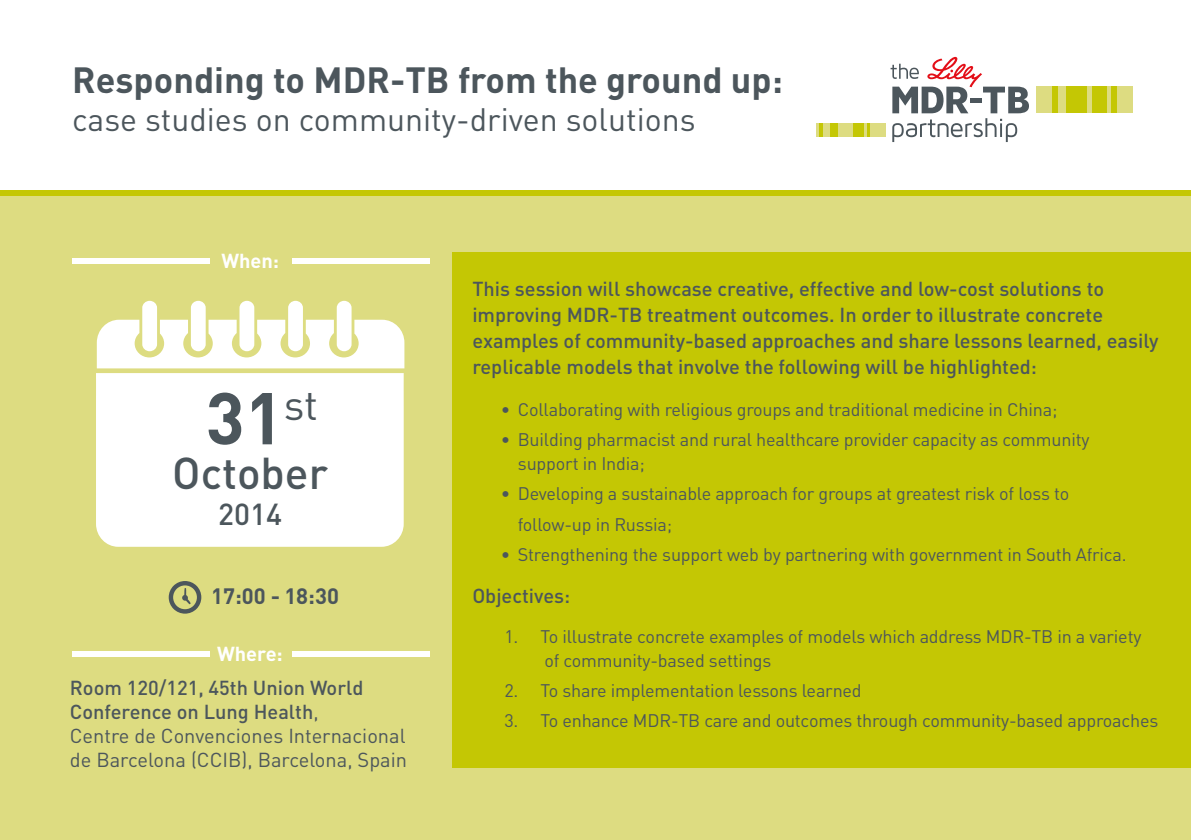
<style>
.page{position:relative;width:1191px;height:840px;background:#fff}
.page>*{position:absolute;margin:0;border:0;box-sizing:border-box;transform-origin:0 0}
.t1{font:700 72px "DIN Pro";color:#4c565c}
.t2{font:500 44px "DIN Pro";color:#4c565c}
.t3{font:700 36px "DIN Pro";color:#4c565c}
.t4{font:32px "DIN Pro";color:#4c565c}
.t5{font:500 30px "DIN Pro";color:#4c565c}
.t6{font:700 22px "DIN Pro";color:#4c565c}
.t7{font:500 20px/26px "DIN Pro";color:#4c565c}
.t8{font:20px/24px "DIN Pro";color:#4c565c}
.t9{font:700 20px "DIN Pro";color:#fff}
.t10{font:18px/24px "DIN Pro";letter-spacing:-.01em;color:#4c565c}
.s1{font-weight:500}
</style>
<div class="page">
<div style="left:0;top:0;width:1191px;height:839px;background:#dddc81"></div>
<div style="left:452px;top:252px;width:739px;height:515px;background:#c4c704"></div>
<div style="left:72px;top:651px;width:138px;height:5px;background:#fff"></div>
<div style="left:292px;top:651px;width:137px;height:5px;background:#fff"></div>
<div style="left:0;top:0;width:1191px;height:190px;background:#fff"></div>
<div style="left:96px;top:373px;width:308px;height:173px;background:#fff"></div>
<svg style="left:97px;top:319px;width:307px;height:49px"></svg>
<div style="left:142px;top:300px;width:15px;height:51px;background:#fff;border-radius:7px"></div>
<div style="left:191px;top:300px;width:15px;height:51px;background:#fff;border-radius:7px"></div>
<div style="left:239px;top:300px;width:15px;height:51px;background:#fff;border-radius:7px"></div>
<div style="left:288px;top:300px;width:15px;height:51px;background:#fff;border-radius:7px"></div>
<div style="left:337px;top:300px;width:14px;height:51px;background:#fff;border-radius:7px"></div>
<div style="left:72px;top:258px;width:138px;height:5px;background:#fff"></div>
<div style="left:292px;top:258px;width:137px;height:5px;background:#fff"></div>
<div style="left:1036px;top:87px;width:96px;height:26px;background:#dddc81"></div>
<div style="left:1091px;top:87px;width:15px;height:26px;background:#c4c704"></div>
<div style="left:1111px;top:87px;width:5px;height:26px;background:#c4c704"></div>
<div style="left:1052px;top:87px;width:5px;height:26px;background:#c4c704"></div>
<div style="left:1066px;top:87px;width:20px;height:26px;background:#c4c704"></div>
<svg style="left:890px;top:57px;width:139px;height:85px"></svg>
<div style="left:816px;top:123px;width:69px;height:14px;background:#dddc81"></div>
<hr style="left:867px;top:123px;width:3px;height:14px;background:#c4c704">
<div style="left:830px;top:123px;width:7px;height:14px;background:#c4c704"></div>
<div style="left:853px;top:123px;width:10px;height:14px;background:#c4c704"></div>
<hr style="left:820px;top:123px;width:3px;height:14px;background:#c4c704">
<div style="left:0;top:190px;width:1191px;height:5px;background:#c4c704"></div>
<svg style="left:169px;top:581px;width:32px;height:32px"></svg>
<h3 class="t3" style="left:72px;top:55px;width:712px">Responding to MDR-TB from the ground up:</h3>
<h3 class="t4" style="left:72px;top:98px;width:625px">case studies on community-driven solutions</h3>
<p class="t9" style="left:221px;top:247px;width:59px">When:</p>
<h1 class="t1" style="left:206px;top:369px;width:114px">31<sup>st</sup></h1>
<h2 class="t2" style="left:172px;top:443px;width:157px">October</h2>
<h3 class="t5" style="left:218px;top:493px;width:65px">2014</h3>
<p class="t6" style="left:211px;top:581px;width:129px">17:00 - 18:30</p>
<p class="t9" style="left:217px;top:639px;width:67px">Where:</p>
<p class="t8" style="left:70px;top:674px;width:339px"><span class="s1">Room 120/121, 45th Union World Conference on Lung Health</span>,<br>Centre de Convenciones Internacional de Barcelona (CCIB), Barcelona, Spain</p>
<p class="t7" style="left:472px;top:275px;width:687px">This session will showcase creative, effective and low-cost solutions to improving MDR-TB treatment outcomes. In order to illustrate concrete examples of community-based approaches and share lessons learned, easily replicable models that involve the following will be highlighted:</p>
<p class="t10" style="left:501px;top:397px;width:558px">• Collaborating with religious groups and traditional medicine in China;</p>
<p class="t10" style="left:518px;top:427px;width:573px;text-indent:-17px">• Building pharmacist and rural healthcare provider capacity as community support in India;</p>
<p class="t10" style="left:518px;top:478px;width:553px;line-height:30px;text-indent:-17px">• Developing a sustainable approach for groups at greatest risk of loss to follow-up in Russia;</p>
<p class="t10" style="left:501px;top:541px;width:627px">• Strengthening the support web by partnering with government in South Africa.</p>
<p class="t7" style="left:472px;top:581px;width:99px">Objectives:</p>
<p class="t10" style="left:544px;top:623px;width:598px;text-indent:-40px">1. To illustrate concrete examples of models which address MDR-TB in a variety of community-based settings</p>
<p class="t10" style="left:504px;top:677px;width:359px">2. To share implementation lessons learned</p>
<p class="t10" style="left:504px;top:707px;width:655px">3. To enhance MDR-TB care and outcomes through community-based approaches</p>
</div>
